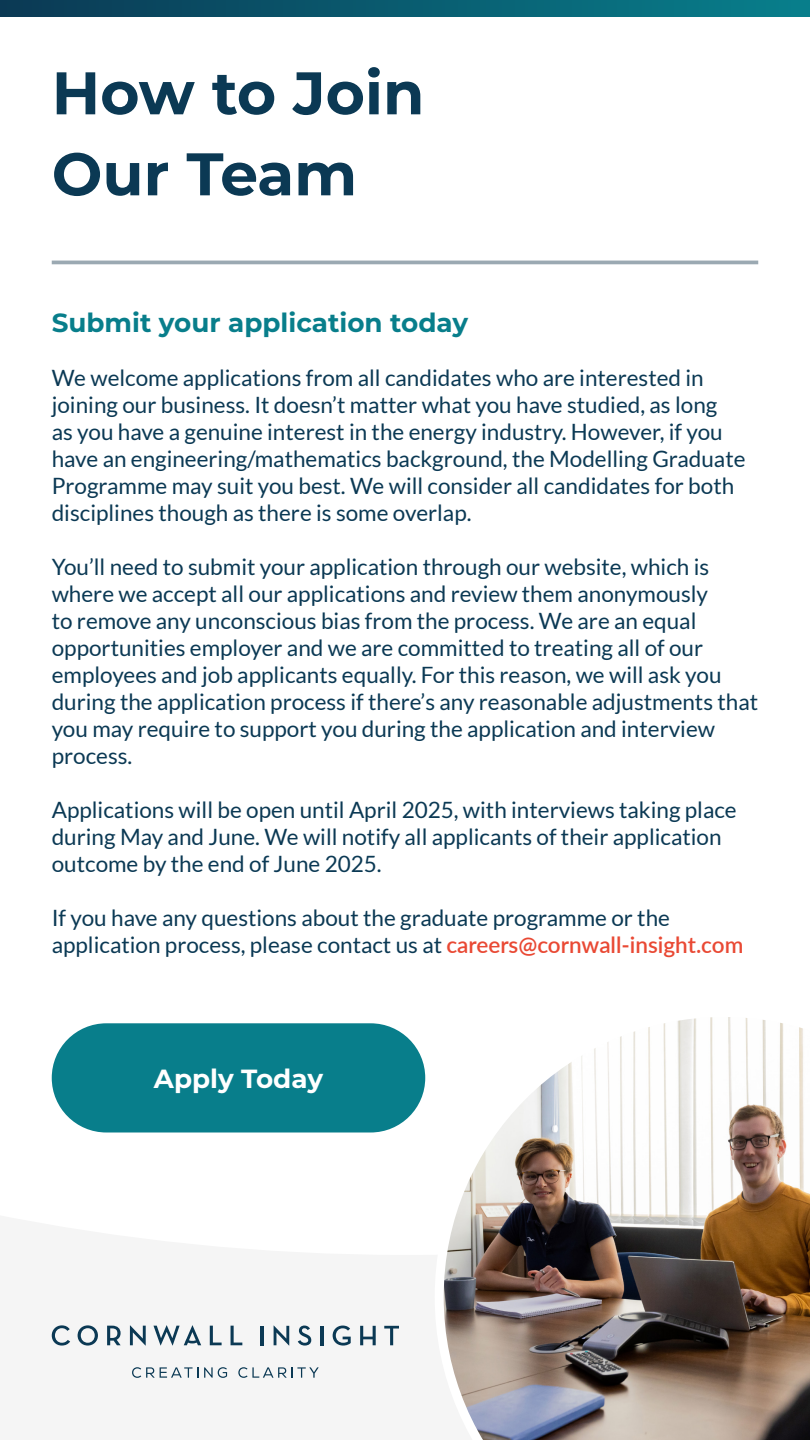
<style>
.page{position:relative;width:810px;height:1440px;background:#fff}
.page>*{position:absolute;margin:0;border:0;box-sizing:border-box;transform-origin:0 0}
.t1{font:700 60px/81px "Montserrat";color:#0b3954}
.t2{font:700 26.25px "Montserrat";color:#087e8b}
.t3{font:700 26.25px "Montserrat";color:#fff}
.t4{font:22.5px/27px "Lato";color:#0b3954}
.s1{font-weight:600;color:#e94934}
</style>
<div class="page">
<img style="left:443px;top:1017px;width:367px;height:423px">
<div style="left:0;top:0;width:810px;height:16px;background:linear-gradient(to right,#0b3954,#087f8c)"></div>
<hr style="left:52px;top:261px;width:706px;height:3px;background:#9ba9b2">
<div style="left:52px;top:1023px;width:373px;height:110px;background:#087e8b;border-radius:55px"></div>
<svg style="left:52px;top:1325px;width:18px;height:21px"></svg>
<svg style="left:78px;top:1325px;width:20px;height:21px"></svg>
<svg style="left:107px;top:1326px;width:14px;height:19px"></svg>
<svg style="left:130px;top:1325px;width:16px;height:21px"></svg>
<svg style="left:210px;top:1326px;width:12px;height:19px"></svg>
<svg style="left:231px;top:1326px;width:11px;height:19px"></svg>
<svg style="left:153px;top:1325px;width:48px;height:21px"></svg>
<hr style="left:260px;top:1326px;width:3px;height:19px;background:#0b3954">
<svg style="left:274px;top:1326px;width:15px;height:20px"></svg>
<svg style="left:298px;top:1326px;width:13px;height:20px"></svg>
<hr style="left:320px;top:1326px;width:3px;height:19px;background:#0b3954">
<svg style="left:333px;top:1326px;width:18px;height:20px"></svg>
<svg style="left:360px;top:1326px;width:16px;height:19px"></svg>
<svg style="left:384px;top:1326px;width:15px;height:19px"></svg>
<svg style="left:132px;top:1367px;width:66px;height:11px"></svg>
<svg style="left:204px;top:1367px;width:23px;height:11px"></svg>
<svg style="left:238px;top:1367px;width:81px;height:11px"></svg>
<h1 class="t1" style="left:52px;top:50px;width:374px">How to Join<br>Our Team</h1>
<p class="t2" style="left:52px;top:304px;width:418px">Submit your application today</p>
<p class="t4" style="left:52px;top:364px;width:695px">We welcome applications from all candidates who are interested in joining our business. It doesn’t matter what you have studied, as long<br>as you have a genuine interest in the energy industry. However, if you have an engineering/mathematics background, the Modelling Graduate Programme may suit you best. We will consider all candidates for both disciplines though as there is some overlap.</p>
<p class="t4" style="left:52px;top:553px;width:708px">You’ll need to submit your application through our website, which is where we accept all our applications and review them anonymously<br>to remove any unconscious bias from the process. We are an equal opportunities employer and we are committed to treating all of our employees and job applicants equally. For this reason, we will ask you during the application process if there’s any reasonable adjustments that you may require to support you during the application and interview process.</p>
<p class="t4" style="left:52px;top:796px;width:686px">Applications will be open until April 2025, with interviews taking place during May and June. We will notify all applicants of their application outcome by the end of June 2025.</p>
<p class="t4" style="left:52px;top:904px;width:693px">If you have any questions about the graduate programme or the application process, please contact us at <span class="s1">careers@cornwall-insight.com</span></p>
<p class="t3" style="left:154px;top:1060px;width:171px">Apply Today</p>
</div>
